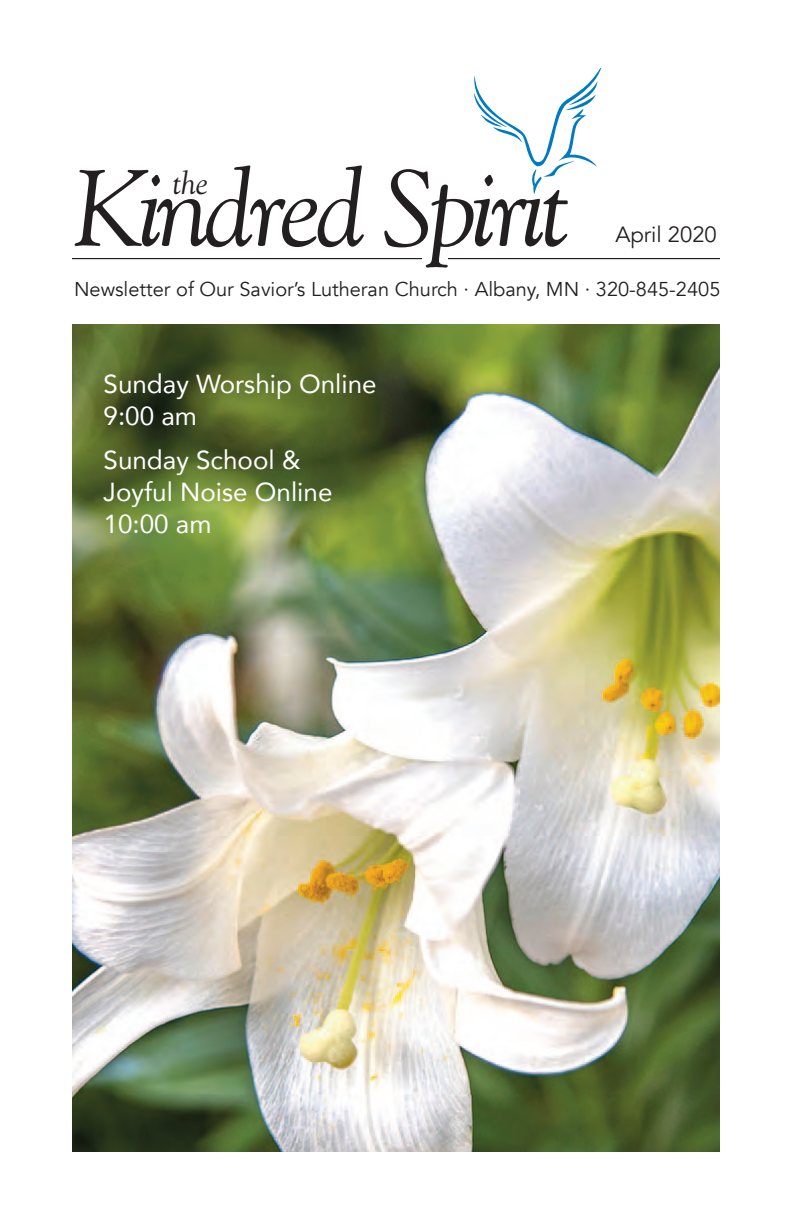
<style>
.page{position:relative;width:792px;height:1224px;background:#fff}
.page>*{position:absolute;margin:0;border:0;box-sizing:border-box;transform-origin:0 0}
.t1{font:italic 108px "Goudy Old Style BT";letter-spacing:-.05em;color:#231f20}
.t2{font:italic 32px "Goudy Old Style BT";color:#231f20}
.t3{font:26px/32px "Avenir";color:#fff}
.t4{font:22px "Avenir";color:#231f20}
.t5{font:20px "Avenir";color:#231f20}
</style>
<div class="page">
<hr style="left:72px;top:258px;width:350px;height:1px;background:#231f20">
<hr style="left:448px;top:258px;width:272px;height:1px;background:#231f20">
<svg style="left:474px;top:68px;width:127px;height:126px"></svg>
<img style="left:72px;top:324px;width:648px;height:828px">
<p class="t1" style="left:73px;top:166px;width:498px">Kindred Spirıt</p>
<p class="t2" style="left:173px;top:170px;width:37px">the</p>
<p class="t4" style="left:615px;top:220px;width:103px">April 2020</p>
<p class="t5" style="left:74px;top:276px;width:648px">Newsletter of Our Savior’s Lutheran Church · Albany, MN · 320-845-2405</p>
<p class="t3" style="left:104px;top:369px;width:275px">Sunday Worship Online<br>9:00 am</p>
<p class="t3" style="left:104px;top:445px;width:230px">Sunday School &amp;<br>Joyful Noise Online<br>10:00 am</p>
</div>
